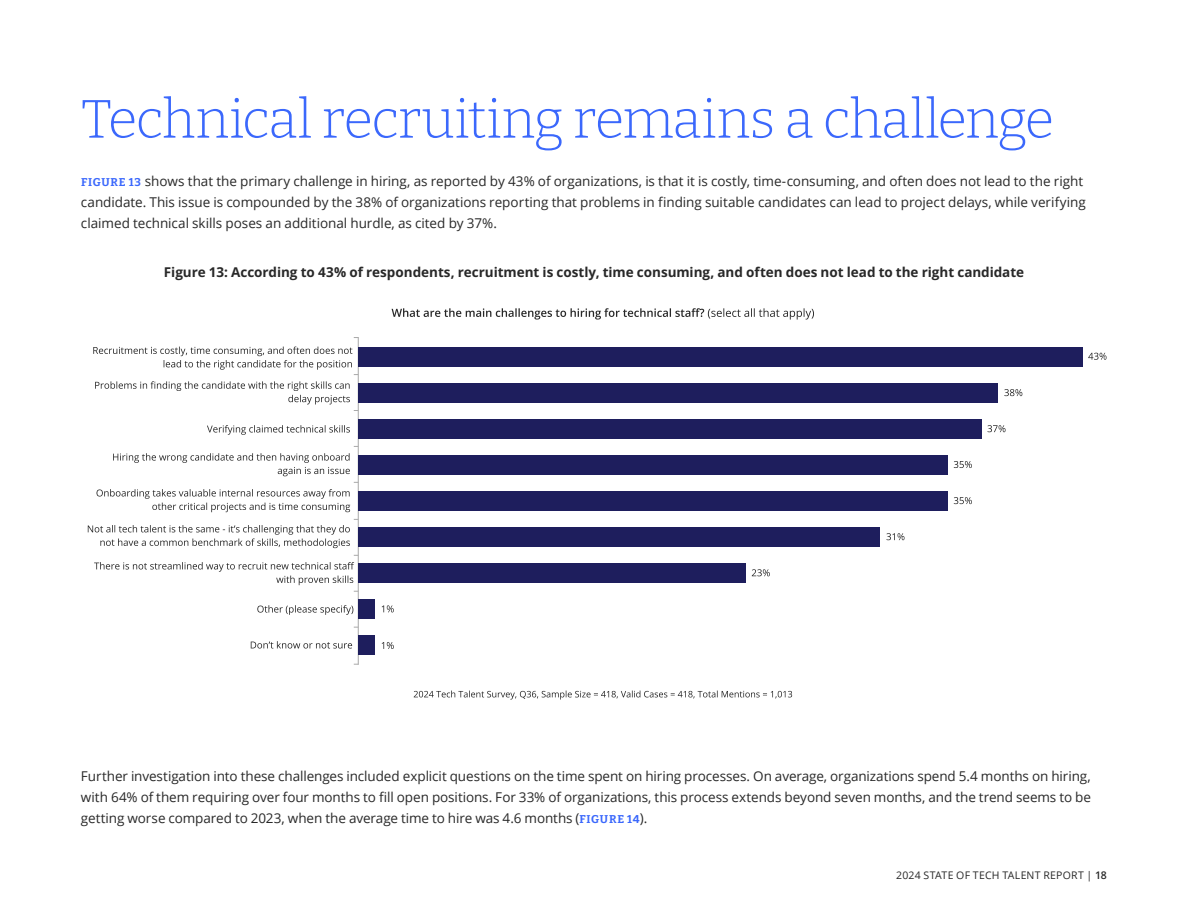
<style>
.page{position:relative;width:1188px;height:918px;background:#fff}
.page>*{position:absolute;margin:0;border:0;box-sizing:border-box;transform-origin:0 0}
.Section_Title{font:100 54px "Bitter";letter-spacing:-.025em;color:#3b68fc}
.Body_First{font:13.5px/21px "Open Sans";letter-spacing:-.005em;color:#282828}
.Body_First-2{font:700 13.5px "Open Sans";letter-spacing:-.005em;color:#282828}
.t1{font:10.5px "Open Sans";letter-spacing:.025em;color:#282828}
.s1{font-family:"Bitter";font-weight:100;font-size:11.25px;color:#3b68fc}
.s2{font-weight:600}
</style>
<div class="page">
<hr style="left:358px;top:337px;width:1px;height:328px;background:#a9a9a9">
<div style="left:358px;top:347px;width:724px;height:19px;background:#1e1e5d"></div>
<svg style="left:1088px;top:353px;width:19px;height:7px"></svg>
<div style="left:358px;top:383px;width:640px;height:19px;background:#1e1e5d"></div>
<svg style="left:93px;top:347px;width:265px;height:28px"></svg>
<svg style="left:1004px;top:389px;width:18px;height:7px"></svg>
<svg style="left:95px;top:381px;width:255px;height:23px"></svg>
<svg style="left:207px;top:425px;width:143px;height:10px"></svg>
<svg style="left:113px;top:453px;width:237px;height:23px"></svg>
<svg style="left:97px;top:489px;width:253px;height:23px"></svg>
<svg style="left:88px;top:519px;width:270px;height:29px"></svg>
<div style="left:358px;top:419px;width:623px;height:19px;background:#1e1e5d"></div>
<svg style="left:988px;top:425px;width:18px;height:7px"></svg>
<div style="left:358px;top:455px;width:590px;height:19px;background:#1e1e5d"></div>
<svg style="left:954px;top:461px;width:18px;height:7px"></svg>
<div style="left:358px;top:491px;width:590px;height:19px;background:#1e1e5d"></div>
<svg style="left:954px;top:497px;width:18px;height:7px"></svg>
<div style="left:358px;top:527px;width:522px;height:19px;background:#1e1e5d"></div>
<svg style="left:886px;top:533px;width:18px;height:7px"></svg>
<div style="left:358px;top:563px;width:388px;height:20px;background:#1e1e5d"></div>
<svg style="left:752px;top:569px;width:18px;height:7px"></svg>
<svg style="left:94px;top:562px;width:260px;height:23px"></svg>
<div style="left:358px;top:599px;width:17px;height:20px;background:#1e1e5d"></div>
<svg style="left:382px;top:605px;width:12px;height:7px"></svg>
<svg style="left:257px;top:605px;width:96px;height:10px"></svg>
<svg style="left:251px;top:641px;width:101px;height:8px"></svg>
<div style="left:358px;top:635px;width:17px;height:20px;background:#1e1e5d"></div>
<svg style="left:382px;top:642px;width:12px;height:7px"></svg>
<svg style="left:392px;top:308px;width:422px;height:12px"></svg>
<svg style="left:414px;top:691px;width:378px;height:9px"></svg>
<p class="Section_Title" style="left:81px;top:85px;width:975px">Technical recruiting remains a challenge</p>
<p class="Body_First" style="left:81px;top:170px;width:1006px"><span class="s1">FIGURE 13</span> shows that the primary challenge in hiring, as reported by 43% of organizations, is that it is costly, time-consuming, and often does not lead to the right candidate. This issue is compounded by the 38% of organizations reporting that problems in finding suitable candidates can lead to project delays, while verifying claimed technical skills poses an additional hurdle, as cited by 37%.</p>
<p class="Body_First-2" style="left:164px;top:263px;width:862px">Figure 13: According to 43% of respondents, recruitment is costly, time consuming, and often does not lead to the right candidate</p>
<p class="Body_First" style="left:81px;top:765px;width:1012px;text-align:justify">Further investigation into these challenges included explicit questions on the time spent on hiring processes. On average, organizations spend 5.4 months on hiring, with 64% of them requiring over four months to fill open positions. For 33% of organizations, this process extends beyond seven months, and the trend seems to be getting worse compared to 2023, when the average time to hire was 4.6 months (<span class="s1">FIGURE 14</span>).</p>
<p class="t1" style="left:896px;top:868px;width:212px">2024 STATE OF TECH TALENT REPORT | <span class="s2">18</span></p>
</div>
